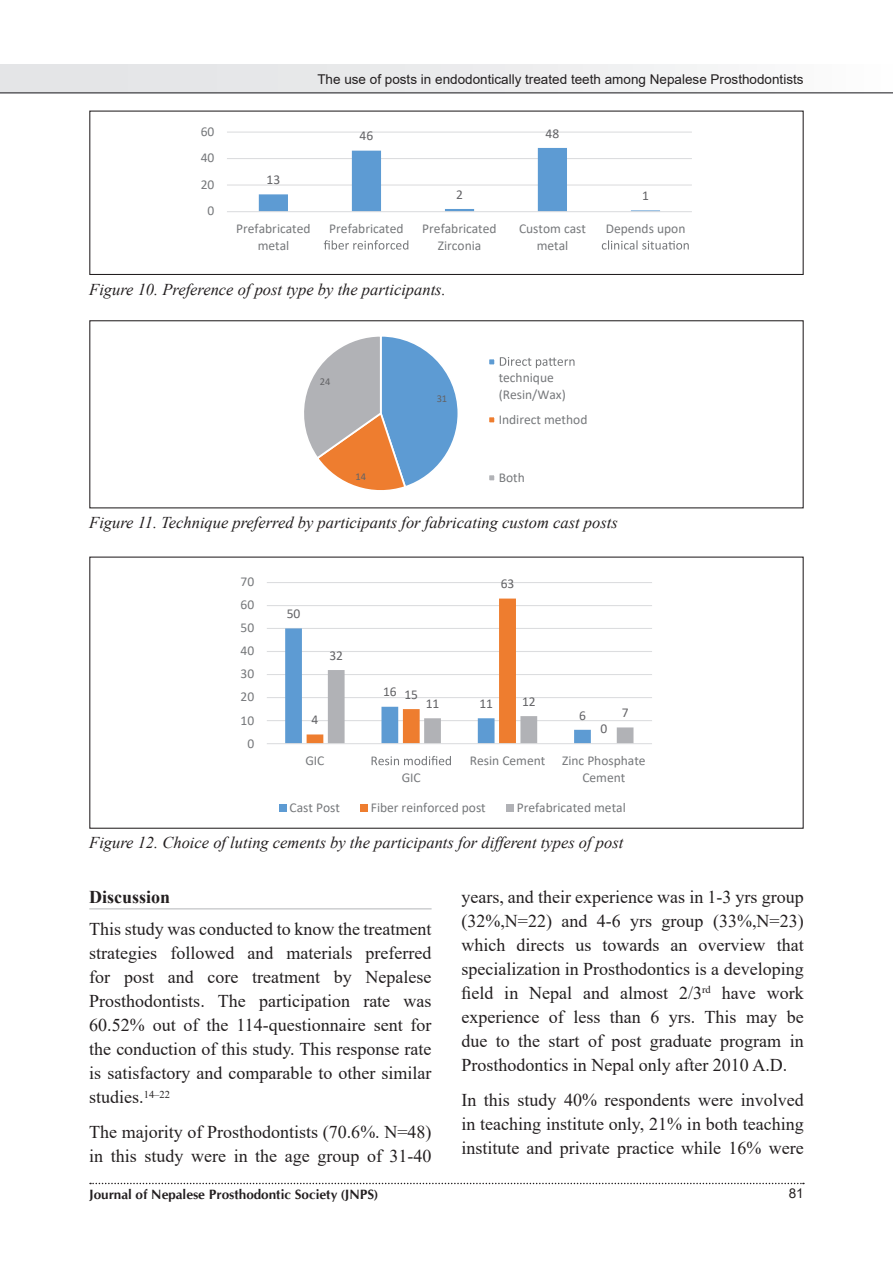
<style>
.page{position:relative;width:893px;height:1263px;background:#fff}
.page>*{position:absolute;margin:0;border:0;box-sizing:border-box;transform-origin:0 0}
.t1{font:18px/24px "Times New Roman";color:#231f20;text-align:justify}
.t2{font:700 18px "Times New Roman";color:#231f20}
.t3{font:italic 16.5px "Times New Roman";color:#231f20}
.t4{font:13.5px/16.5px "Calibri";color:#76787b;text-align:center}
.t5{font:13.5px "Arial";color:#231f20}
.t6{font:700 13.5px "CG Omega";color:#231f20}
.t7{font:13.5px "Calibri";color:#636366}
.t8{font:10.5px "Calibri";color:#636366}
</style>
<div class="page">
<div style="left:0;top:65px;width:893px;height:29px;background:linear-gradient(to right,#e0e1e3,#fafafa)"></div>
<hr style="left:0;top:92px;width:893px;height:2px;background:#636366">
<svg style="left:90px;top:1183px;width:714px;height:1px"></svg>
<div style="left:89px;top:111px;width:715px;height:164px;border:1px solid #231f20"></div>
<div style="left:89px;top:320px;width:715px;height:188px;border:1px solid #231f20"></div>
<div style="left:89px;top:557px;width:715px;height:272px;border:1px solid #231f20"></div>
<hr style="left:227px;top:132px;width:465px;height:1px;background:#dcdddf">
<hr style="left:227px;top:158px;width:465px;height:1px;background:#dcdddf">
<hr style="left:227px;top:184px;width:465px;height:2px;background:#dcdddf">
<svg style="left:259px;top:148px;width:401px;height:63px"></svg>
<hr style="left:227px;top:211px;width:465px;height:1px;background:#dcdddf">
<svg style="left:324px;top:240px;width:84px;height:10px"></svg>
<svg style="left:602px;top:240px;width:87px;height:10px"></svg>
<svg style="left:304px;top:336px;width:154px;height:154px"></svg>
<div style="left:487px;top:357px;width:10px;height:10px;background:#5d9bd3;border:2px solid #fff"></div>
<svg style="left:500px;top:357px;width:74px;height:11px"></svg>
<div style="left:487px;top:415px;width:10px;height:10px;background:#ee7d2f;border:2px solid #fff"></div>
<div style="left:487px;top:473px;width:10px;height:10px;background:#b1b2b6;border:2px solid #fff"></div>
<hr style="left:267px;top:582px;width:385px;height:1px;background:#dcdddf">
<hr style="left:267px;top:605px;width:385px;height:1px;background:#dcdddf">
<hr style="left:267px;top:628px;width:385px;height:1px;background:#dcdddf">
<hr style="left:267px;top:651px;width:385px;height:1px;background:#dcdddf">
<hr style="left:267px;top:674px;width:385px;height:1px;background:#dcdddf">
<hr style="left:267px;top:697px;width:385px;height:1px;background:#dcdddf">
<hr style="left:267px;top:720px;width:385px;height:1px;background:#dcdddf">
<svg style="left:285px;top:598px;width:348px;height:145px"></svg>
<hr style="left:267px;top:743px;width:385px;height:1px;background:#dcdddf">
<svg style="left:372px;top:756px;width:79px;height:9px"></svg>
<div style="left:279px;top:804px;width:7px;height:7px;background:#5d9bd3"></div>
<div style="left:360px;top:804px;width:8px;height:7px;background:#ee7d2f"></div>
<div style="left:506px;top:804px;width:7px;height:7px;background:#b1b2b6"></div>
<hr style="left:89px;top:908px;width:343px;height:1px;background:#cdced0">
<p class="t4" style="left:201px;top:123px;width:15px">60</p>
<p class="t4" style="left:201px;top:149px;width:15px">40</p>
<p class="t4" style="left:201px;top:176px;width:15px">20</p>
<p class="t4" style="left:208px;top:202px;width:8px">0</p>
<p class="t7" style="left:267px;top:170px;width:15px">13</p>
<p class="t5" style="left:317px;top:70px;width:488px">The use of posts in endodontically treated teeth among Nepalese Prosthodontists</p>
<p class="t7" style="left:360px;top:126px;width:15px">46</p>
<p class="t7" style="left:456px;top:185px;width:8px">2</p>
<p class="t7" style="left:546px;top:124px;width:15px">48</p>
<p class="t7" style="left:642px;top:186px;width:8px">1</p>
<p class="t4" style="left:236px;top:220px;width:76px">Prefabricated metal</p>
<p class="t4" style="left:329px;top:220px;width:76px">Prefabricated</p>
<p class="t4" style="left:422px;top:220px;width:76px">Prefabricated<br>Zirconia</p>
<p class="t4" style="left:519px;top:220px;width:68px">Custom cast metal</p>
<p class="t4" style="left:606px;top:220px;width:81px">Depends upon</p>
<p class="t3" style="left:89px;top:278px;width:358px">Figure 10. Preference of post type by the participants.</p>
<p class="t8" style="left:320px;top:374px;width:12px">24</p>
<p class="t4" style="left:499px;top:369px;width:69px;text-align:left">technique (Resin/Wax)</p>
<p class="t4" style="left:499px;top:411px;width:90px">Indirect method</p>
<p class="t8" style="left:437px;top:391px;width:12px">31</p>
<p class="t4" style="left:499px;top:469px;width:28px">Both</p>
<p class="t3" style="left:89px;top:511px;width:530px">Figure 11. Technique preferred by participants for fabricating custom cast posts</p>
<p class="t8" style="left:356px;top:469px;width:12px">14</p>
<p class="t4" style="left:241px;top:573px;width:15px">70</p>
<p class="t4" style="left:241px;top:596px;width:15px">60</p>
<p class="t4" style="left:241px;top:619px;width:15px">50</p>
<p class="t4" style="left:241px;top:642px;width:15px">40</p>
<p class="t4" style="left:241px;top:665px;width:15px">30</p>
<p class="t4" style="left:241px;top:688px;width:15px">20</p>
<p class="t4" style="left:241px;top:711px;width:15px">10</p>
<p class="t4" style="left:247px;top:734px;width:8px">0</p>
<p class="t7" style="left:287px;top:604px;width:15px">50</p>
<p class="t7" style="left:329px;top:646px;width:15px">32</p>
<p class="t7" style="left:312px;top:710px;width:8px">4</p>
<p class="t4" style="left:305px;top:752px;width:21px">GIC</p>
<p class="t7" style="left:501px;top:574px;width:15px">63</p>
<p class="t7" style="left:383px;top:683px;width:15px">16</p>
<p class="t7" style="left:404px;top:685px;width:15px">15</p>
<p class="t7" style="left:426px;top:694px;width:15px">11</p>
<p class="t7" style="left:522px;top:692px;width:15px">12</p>
<p class="t7" style="left:479px;top:694px;width:15px">11</p>
<p class="t7" style="left:579px;top:706px;width:8px">6</p>
<p class="t7" style="left:600px;top:719px;width:8px">0</p>
<p class="t7" style="left:622px;top:703px;width:8px">7</p>
<p class="t4" style="left:402px;top:768px;width:21px">GIC</p>
<p class="t4" style="left:582px;top:752px;width:65px;text-align:left;text-indent:-113px">Resin Cement Zinc Phosphate<br>Cement</p>
<p class="t4" style="left:290px;top:798px;width:52px">Cast Post</p>
<p class="t4" style="left:371px;top:798px;width:116px">Fiber reinforced post</p>
<p class="t4" style="left:517px;top:798px;width:111px">Prefabricated metal</p>
<p class="t3" style="left:89px;top:831px;width:536px">Figure 12. Choice of luting cements by the participants for different types of post</p>
<p class="t2" style="left:89px;top:884px;width:83px">Discussion</p>
<p class="t1" style="left:89px;top:917px;width:344px">This study was conducted to know the treatment strategies followed and materials preferred for post and core treatment by Nepalese Prosthodontists. The participation rate was 60.52% out of the 114-questionnaire sent for the conduction of this study. This response rate is satisfactory and comparable to other similar studies.<sup>14–22</sup></p>
<p class="t1" style="left:89px;top:1119px;width:344px">The majority of Prosthodontists (70.6%. N=48) in this study were in the age group of 31-40</p>
<p class="t1" style="left:461px;top:885px;width:344px">years, and their experience was in 1-3 yrs group (32%,N=22) and 4-6 yrs group (33%,N=23) which directs us towards an overview that specialization in Prosthodontics is a developing field in Nepal and almost 2/3<sup>rd</sup> have work experience of less than 6 yrs. This may be due to the start of post graduate program in Prosthodontics in Nepal only after 2010 A.D.</p>
<p class="t1" style="left:461px;top:1087px;width:344px">In this study 40% respondents were involved in teaching institute only, 21% in both teaching institute and private practice while 16% were</p>
<p class="t6" style="left:89px;top:1185px;width:290px">Journal of Nepalese Prosthodontic Society (JNPS)</p>
<p class="t5" style="left:789px;top:1184px;width:17px">81</p>
</div>
